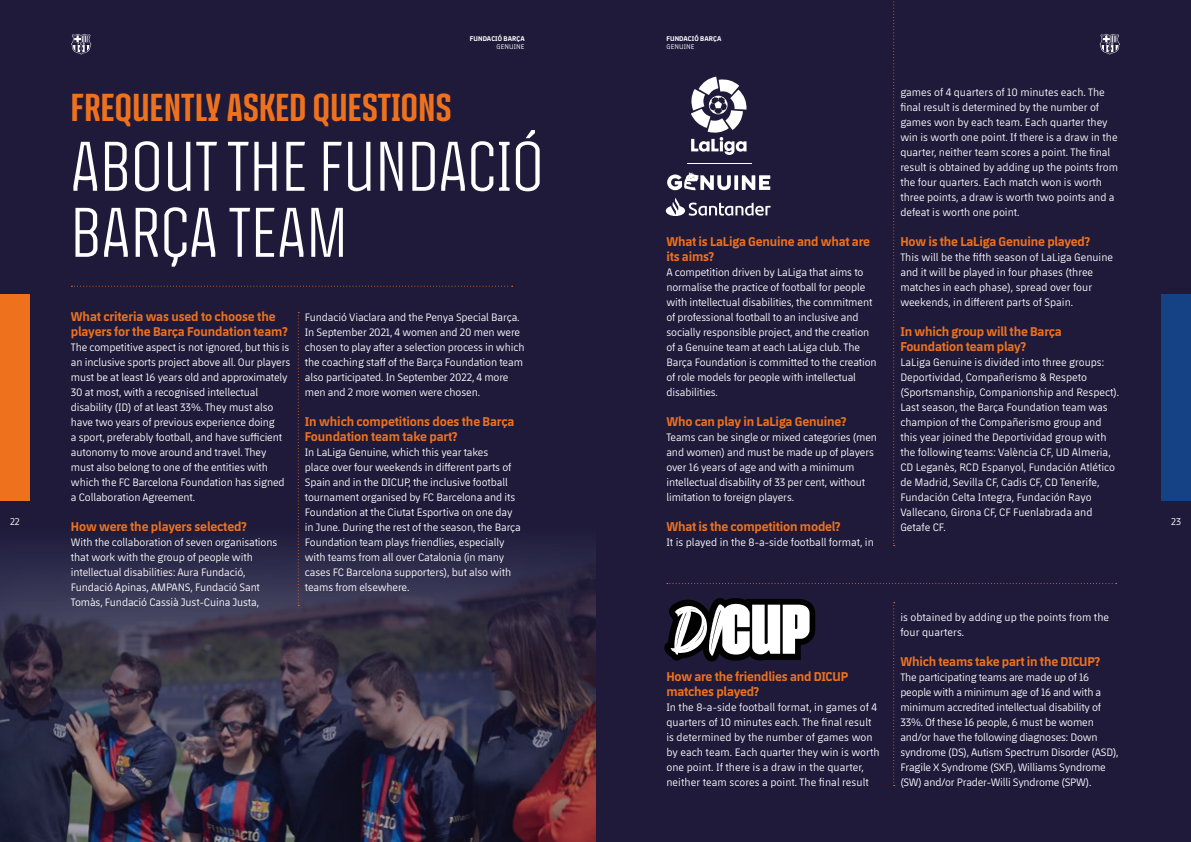
<style>
.page{position:relative;width:1191px;height:842px;background:#1f1a3a}
.page>*{position:absolute;margin:0;border:0;box-sizing:border-box;transform-origin:0 0}
.t1{font:72px/66px "FCBARCELONACONDENSED";letter-spacing:.01em;color:#fff}
.t2{font:700 40px "FCBARCELONACONDENSED";letter-spacing:.01em;color:#ee721e}
.t3{font:700 13px/15px "FCBARCELONA";letter-spacing:-.015em;color:#ee721e}
.t4{font:11px/15px "FCBARCELONA";letter-spacing:-.01em;color:#fff}
.t5{font:10px "FCBARCELONA";color:#fff}
.t6{font:700 7px "FCBARCELONA";letter-spacing:.015em;color:#fff}
.t7{font:7px "FCBARCELONA";letter-spacing:.015em;color:#fff}
</style>
<div class="page">
<div style="left:0;top:294px;width:30px;height:207px;background:#ee721e"></div>
<svg style="left:1099px;top:34px;width:21px;height:21px"></svg>
<svg style="left:71px;top:34px;width:20px;height:21px"></svg>
<img style="left:0;top:528px;width:595px;height:314px">
<div style="left:1161px;top:294px;width:30px;height:207px;background:#154284"></div>
<hr style="left:686px;top:163px;width:65px;height:1px;background:#fff">
<svg style="left:667px;top:172px;width:103px;height:18px"></svg>
<svg style="left:666px;top:198px;width:104px;height:18px"></svg>
<svg style="left:691px;top:77px;width:55px;height:78px"></svg>
<svg style="left:664px;top:598px;width:151px;height:63px;background:#807f84"></svg>
<svg style="left:298px;top:312px;width:1px;height:294px"></svg>
<svg style="left:71px;top:286px;width:442px;height:1px"></svg>
<svg style="left:667px;top:583px;width:449px;height:1px"></svg>
<svg style="left:893px;top:1px;width:1px;height:545px"></svg>
<svg style="left:893px;top:602px;width:1px;height:184px"></svg>
<p class="t5" style="left:10px;top:514px;width:11px">22</p>
<p class="t6" style="left:470px;top:34px;width:56px">FUNDACIÓ BARÇA</p>
<p class="t7" style="left:496px;top:42px;width:30px">GENUINE</p>
<h2 class="t2" style="left:71px;top:84px;width:382px">FREQUENTLY ASKED QUESTIONS</h2>
<h1 class="t1" style="left:71px;top:133px;width:474px">ABOUT THE FUNDACIÓ<br>BARÇA TEAM</h1>
<p class="t3" style="left:71px;top:308px;width:218px">What criteria was used to choose the players for the Barça Foundation team?</p>
<p class="t4" style="left:71px;top:339px;width:221px">The competitive aspect is not ignored, but this is an inclusive sports project above all. Our players must be at least 16 years old and approximately 30 at most, with a recognised intellectual disability (ID) of at least 33%. They must also have two years of previous experience doing<br>a sport, preferably football, and have sufficient autonomy to move around and travel. They must also belong to one of the entities with which the FC Barcelona Foundation has signed a Collaboration Agreement.</p>
<p class="t3" style="left:71px;top:518px;width:177px">How were the players selected?</p>
<p class="t4" style="left:71px;top:534px;width:208px">With the collaboration of seven organisations that work with the group of people with intellectual disabilities: Aura Fundació, Fundació Apinas, AMPANS, Fundació Sant Tomàs, Fundació Cassià Just-Cuina Justa,</p>
<p class="t4" style="left:305px;top:309px;width:221px">Fundació Viaclara and the Penya Special Barça.<br>In September 2021, 4 women and 20 men were chosen to play after a selection process in which the coaching staff of the Barça Foundation team also participated. In September 2022, 4 more men and 2 more women were chosen.</p>
<p class="t3" style="left:305px;top:413px;width:211px">In which competitions does the Barça<br>Foundation team take part?</p>
<p class="t4" style="left:305px;top:444px;width:217px">In LaLiga Genuine, which this year takes<br>place over four weekends in different parts of Spain and in the DICUP, the inclusive football tournament organised by FC Barcelona and its Foundation at the Ciutat Esportiva on one day in June. During the rest of the season, the Barça Foundation team plays friendlies, especially with teams from all over Catalonia (in many cases FC Barcelona supporters), but also with teams from elsewhere.</p>
<p class="t6" style="left:666px;top:34px;width:56px">FUNDACIÓ BARÇA</p>
<p class="t7" style="left:666px;top:42px;width:30px">GENUINE</p>
<p class="t3" style="left:666px;top:233px;width:205px">What is LaLiga Genuine and what are its aims?</p>
<p class="t4" style="left:666px;top:264px;width:212px">A competition driven by LaLiga that aims to normalise the practice of football for people with intellectual disabilities, the commitment of professional football to an inclusive and socially responsible project, and the creation of a Genuine team at each LaLiga club. The Barça Foundation is committed to the creation of role models for people with intellectual disabilities.</p>
<p class="t3" style="left:666px;top:413px;width:182px">Who can play in LaLiga Genuine?</p>
<p class="t4" style="left:666px;top:429px;width:212px">Teams can be single or mixed categories (men and women) and must be made up of players over 16 years of age and with a minimum intellectual disability of 33 per cent, without limitation to foreign players.</p>
<p class="t3" style="left:666px;top:518px;width:176px">What is the competition model?</p>
<p class="t4" style="left:666px;top:534px;width:209px">It is played in the 8-a-side football format, in</p>
<p class="t4" style="left:900px;top:84px;width:219px">games of 4 quarters of 10 minutes each. The final result is determined by the number of games won by each team. Each quarter they win is worth one point. If there is a draw in the quarter, neither team scores a point. The final result is obtained by adding up the points from the four quarters. Each match won is worth three points, a draw is worth two points and a defeat is worth one point.</p>
<p class="t3" style="left:900px;top:233px;width:191px">How is the LaLiga Genuine played?</p>
<p class="t4" style="left:900px;top:249px;width:214px">This will be the fifth season of LaLiga Genuine and it will be played in four phases (three matches in each phase), spread over four weekends, in different parts of Spain.</p>
<p class="t3" style="left:900px;top:323px;width:163px">In which group will the Barça<br>Foundation team play?</p>
<p class="t4" style="left:900px;top:354px;width:220px">LaLiga Genuine is divided into three groups:<br>Deportividad, Compañerismo &amp; Respeto (Sportsmanship, Companionship and Respect).<br>Last season, the Barça Foundation team was champion of the Compañerismo group and this year joined the Deportividad group with the following teams: València CF, UD Almeria, CD Leganès, RCD Espanyol, Fundación Atlético de Madrid, Sevilla CF, Cadis CF, CD Tenerife, Fundación Celta Integra, Fundación Rayo Vallecano, Girona CF, CF Fuenlabrada and Getafe CF.</p>
<p class="t3" style="left:666px;top:668px;width:183px">How are the friendlies and DICUP matches played?</p>
<p class="t4" style="left:666px;top:699px;width:215px">In the 8-a-side football format, in games of 4 quarters of 10 minutes each. The final result is determined by the number of games won by each team. Each quarter they win is worth one point. If there is a draw in the quarter, neither team scores a point. The final result</p>
<p class="t4" style="left:900px;top:609px;width:210px">is obtained by adding up the points from the four quarters.</p>
<p class="t3" style="left:900px;top:653px;width:201px">Which teams take part in the DICUP?</p>
<p class="t4" style="left:900px;top:669px;width:220px">The participating teams are made up of 16 people with a minimum age of 16 and with a minimum accredited intellectual disability of 33%. Of these 16 people, 6 must be women and/or have the following diagnoses: Down syndrome (DS), Autism Spectrum Disorder (ASD), Fragile X Syndrome (SXF), Williams Syndrome (SW) and/or Prader-Willi Syndrome (SPW).</p>
<p class="t5" style="left:1171px;top:514px;width:11px">23</p>
</div>
